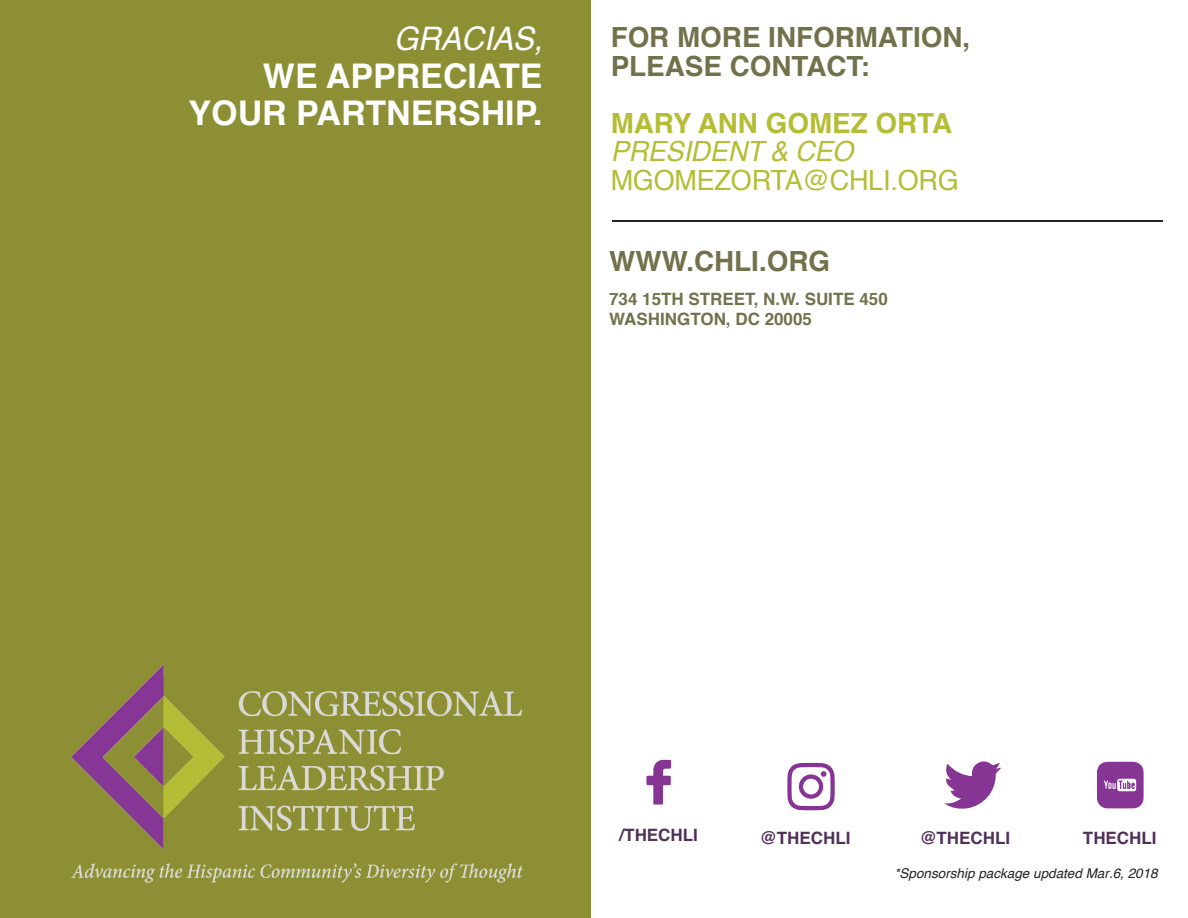
<style>
.page{position:relative;width:1188px;height:918px;background:#fff}
.page>*{position:absolute;margin:0;border:0;box-sizing:border-box;transform-origin:0 0}
.t1{font:700 34.05px/37.5px "Helvetica";color:#fff;text-align:right}
.t2{font:italic 32.4px "Helvetica";letter-spacing:-.01em;color:#fff}
.t3{font:700 27.75px/28.5px "Helvetica";color:#72714c}
.t4{font:27.75px "Helvetica";letter-spacing:-.01em;color:#b5bd34}
.t5{font:700 27.75px "Helvetica";color:#b5bd34}
.t6{font:italic 27.75px "Helvetica";letter-spacing:-.01em;color:#b5bd34}
.t7{font:700 16.95px/19.5px "Helvetica";color:#72714c}
.t8{font:700 16.95px "Helvetica";color:#513058}
.t9{font:italic 13.5px "Helvetica";color:#262324}
.s1{font-style:inherit}
</style>
<div class="page">
<div style="left:0;top:0;width:590px;height:918px;background:#8d8f35"></div>
<img style="left:71px;top:664px;width:452px;height:219px">
<hr style="left:613px;top:220px;width:550px;height:2px;background:#262324">
<svg style="left:787px;top:763px;width:48px;height:47px"></svg>
<svg style="left:646px;top:760px;width:25px;height:45px"></svg>
<svg style="left:944px;top:761px;width:57px;height:48px"></svg>
<svg style="left:1097px;top:762px;width:47px;height:46px;background:#9751a3"></svg>
<p class="t2" style="left:394px;top:13px;width:150px">GRACIAS,</p>
<p class="t1" style="left:189px;top:58px;width:355px">WE APPRECIATE<br>YOUR PARTNERSHIP.</p>
<p class="t3" style="left:611px;top:23px;width:361px">FOR MORE INFORMATION,<br>PLEASE CONTACT:</p>
<p class="t5" style="left:611px;top:100px;width:343px">MARY ANN GOMEZ ORTA</p>
<p class="t6" style="left:611px;top:129px;width:244px">PRESIDENT &amp; CEO</p>
<p class="t4" style="left:611px;top:158px;width:350px">MGOMEZORTA@CHLI.ORG</p>
<p class="t3" style="left:609px;top:247px;width:222px">WWW.CHLI.ORG</p>
<p class="t7" style="left:609px;top:290px;width:280px">734 15TH STREET, N.W. SUITE 450<br>WASHINGTON, DC 20005</p>
<p class="t8" style="left:620px;top:822px;width:80px">/THECHLI</p>
<p class="t8" style="left:760px;top:825px;width:92px">@THECHLI</p>
<p class="t8" style="left:920px;top:825px;width:92px">@THECHLI</p>
<p class="t8" style="left:1083px;top:825px;width:75px">THECHLI</p>
<p class="t9" style="left:894px;top:863px;width:265px">*Sponsorship package updated <span class="s1">Mar</span>.<span class="s1">6</span>, 201<span class="s1">8</span></p>
</div>
